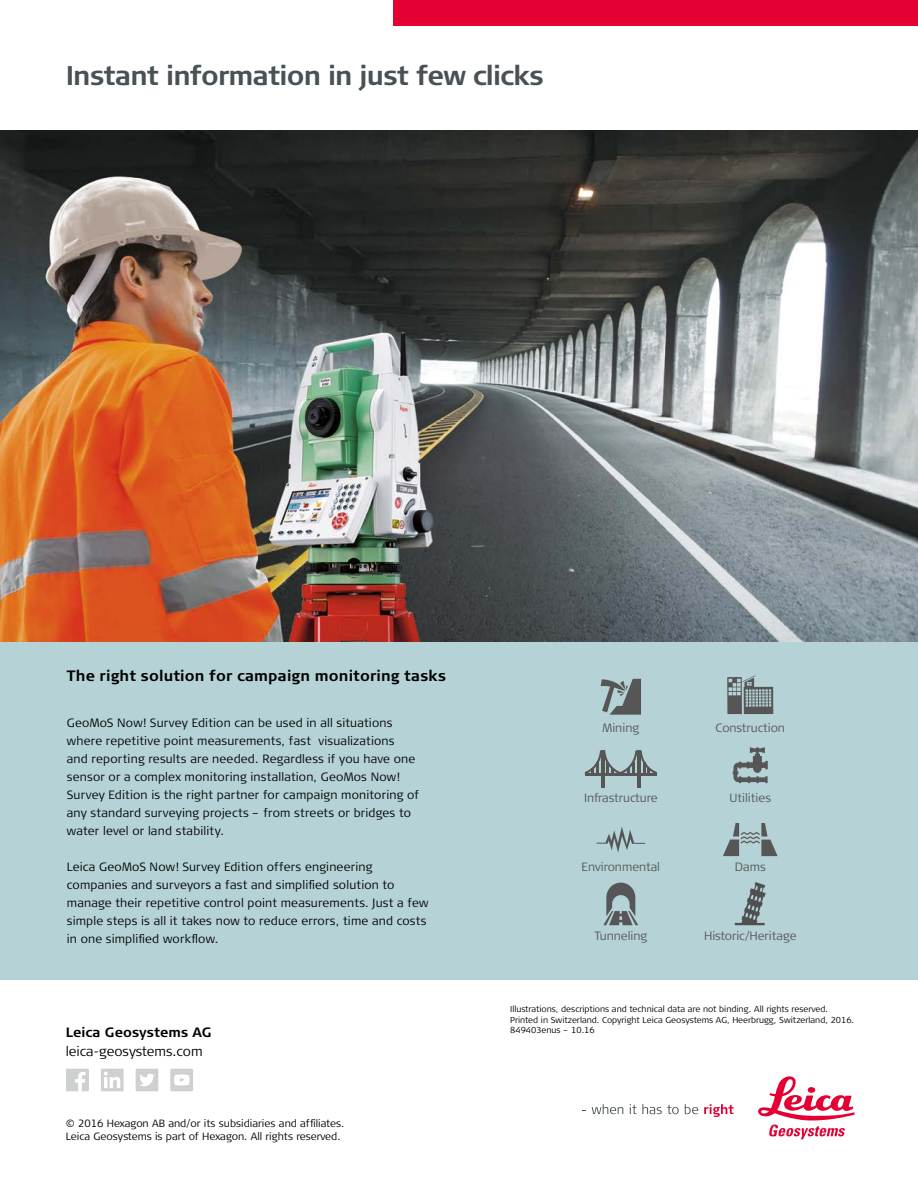
<style>
.page{position:relative;width:918px;height:1188px;background:#fff}
.page>*{position:absolute;margin:0;border:0;box-sizing:border-box;transform-origin:0 0}
.t1{font:700 27px "Signa Column";letter-spacing:-.03em;color:#485155}
.t2{font:700 15px "Signa Column";letter-spacing:.01em;color:#000}
.t3{font:300 13.5px "Signa Column";color:#000}
.t4{font:700 13.5px "Signa Column";color:#000}
.t5{font:300 12px/18px "Signa Column";letter-spacing:.015em;color:#000}
.t6{font:300 12px "Signa Column";color:#565656}
.t7{font:300 10.5px/12.8px "Signa Column";color:#000}
.t8{font:300 8.7px/10.5px "Signa Column";color:#000}
</style>
<div class="page">
<div style="left:0;top:627px;width:918px;height:353px;background:#b5d2d7"></div>
<div style="left:393px;top:0;width:525px;height:26px;background:#e40032"></div>
<svg style="left:592px;top:1104px;width:31px;height:10px"></svg>
<svg style="left:630px;top:1104px;width:49px;height:10px"></svg>
<svg style="left:685px;top:1104px;width:13px;height:10px"></svg>
<svg style="left:704px;top:1104px;width:30px;height:13px"></svg>
<svg style="left:758px;top:1076px;width:96px;height:63px"></svg>
<svg style="left:170px;top:1068px;width:23px;height:24px"></svg>
<svg style="left:135px;top:1068px;width:24px;height:24px"></svg>
<svg style="left:101px;top:1068px;width:23px;height:24px"></svg>
<svg style="left:66px;top:1068px;width:23px;height:24px"></svg>
<svg style="left:603px;top:883px;width:35px;height:42px"></svg>
<hr style="left:585px;top:773px;width:72px;height:3px;background:#565656">
<hr style="left:601px;top:751px;width:3px;height:37px;background:#565656">
<hr style="left:637px;top:751px;width:3px;height:37px;background:#565656">
<svg style="left:585px;top:751px;width:72px;height:22px"></svg>
<svg style="left:733px;top:747px;width:35px;height:36px"></svg>
<svg style="left:601px;top:679px;width:40px;height:36px"></svg>
<svg style="left:727px;top:675px;width:46px;height:39px"></svg>
<svg style="left:723px;top:823px;width:55px;height:33px"></svg>
<img style="left:0;top:131px;width:918px;height:511px">
<svg style="left:597px;top:827px;width:48px;height:26px"></svg>
<svg style="left:735px;top:882px;width:31px;height:43px"></svg>
<h1 class="t1" style="left:66px;top:58px;width:480px">Instant information in just few clicks</h1>
<p class="t2" style="left:67px;top:667px;width:381px">The right solution for campaign monitoring tasks</p>
<p class="t5" style="left:67px;top:714px;width:354px">GeoMoS Now! Survey Edition can be used in all situations where repetitive point measurements, fast visualizations<br>and reporting results are needed. Regardless if you have one sensor or a complex monitoring installation, GeoMos Now!<br>Survey Edition is the right partner for campaign monitoring of any standard surveying projects – from streets or bridges to water level or land stability.</p>
<p class="t5" style="left:67px;top:858px;width:363px">Leica GeoMoS Now! Survey Edition offers engineering companies and surveyors a fast and simplified solution to manage their repetitive control point measurements. Just a few simple steps is all it takes now to reduce errors, time and costs in one simplified workflow.</p>
<p class="t4" style="left:66px;top:1024px;width:147px">Leica Geosystems AG</p>
<p class="t3" style="left:66px;top:1043px;width:138px">leica-geosystems.com</p>
<p class="t7" style="left:66px;top:1117px;width:280px">© 2016 Hexagon AB and/or its subsidiaries and affiliates.<br>Leica Geosystems is part of Hexagon. All rights reserved.</p>
<p class="t6" style="left:603px;top:721px;width:38px">Mining</p>
<p class="t6" style="left:716px;top:721px;width:71px">Construction</p>
<p class="t6" style="left:584px;top:790px;width:75px">Infrastructure</p>
<p class="t6" style="left:729px;top:790px;width:43px">Utilities</p>
<p class="t6" style="left:582px;top:859px;width:80px">Environmental</p>
<p class="t6" style="left:735px;top:859px;width:33px">Dams</p>
<p class="t6" style="left:595px;top:928px;width:54px">Tunneling</p>
<p class="t6" style="left:704px;top:928px;width:94px">Historic/Heritage</p>
<p class="t8" style="left:510px;top:1004px;width:345px">Illustrations, descriptions and technical data are not binding. All rights reserved.<br>Printed in Switzerland. Copyright Leica Geosystems AG, Heerbrugg, Switzerland, 2016.<br>849403enus – 10.16</p>
</div>
